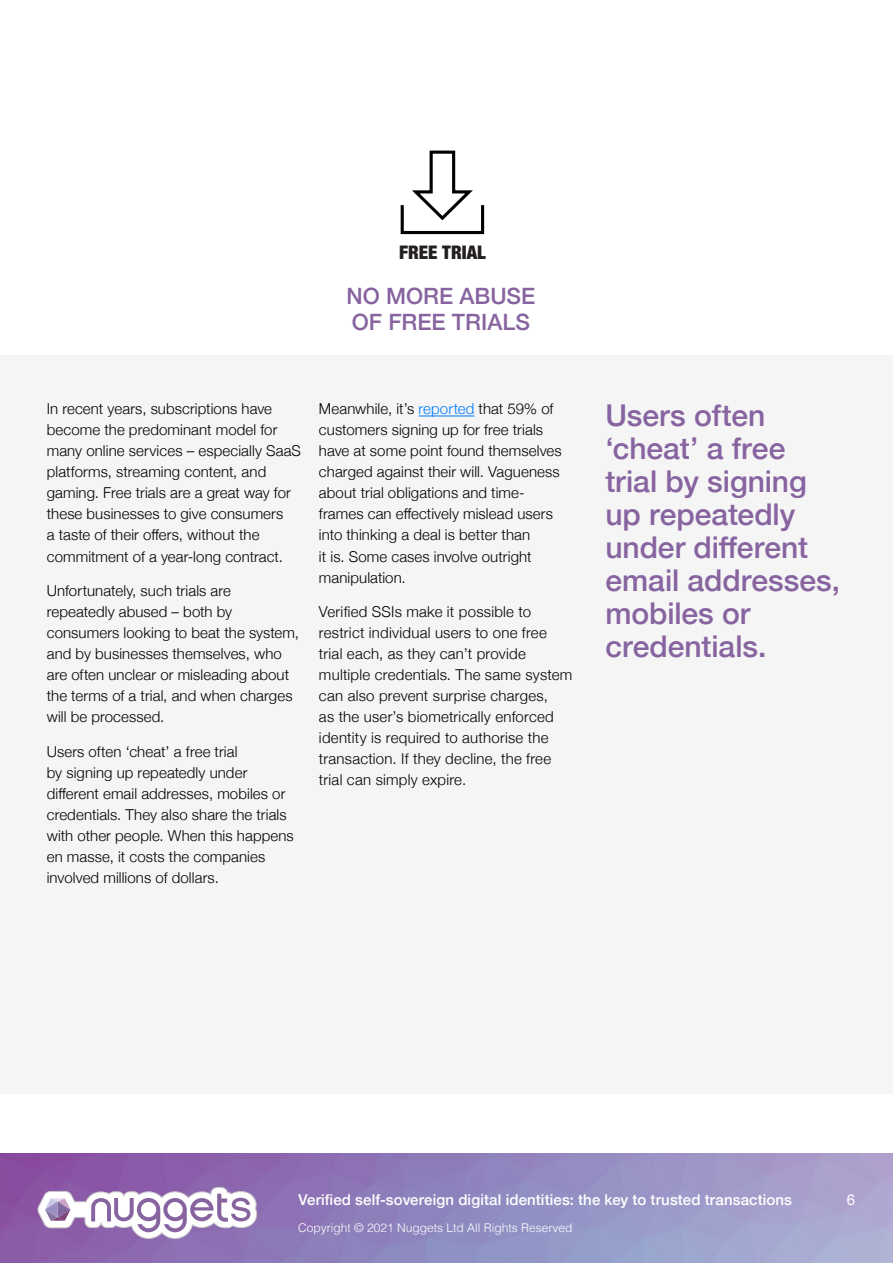
<style>
.page{position:relative;width:893px;height:1263px;background:#fff}
.page>*{position:absolute;margin:0;border:0;box-sizing:border-box;transform-origin:0 0}
.Body1{font:500 30px/33px "Helvetica Neue";color:#8764a0}
.Header2{font:500 22.5px/25.5px "Helvetica Neue";color:#8764a0}
.Header2-2{font:900 condensed 18.75px "Helvetica Neue";color:#231f20}
.Body1-2{font:300 15px/21px "Helvetica Neue";letter-spacing:.01em;color:#000}
.t1{font:500 15px "Helvetica Neue";letter-spacing:.01em;color:#fff}
.t2{font:15px "Helvetica Neue";color:#fff}
.t3{font:300 12px "Helvetica";color:#fff}
.s1{color:#007aff}
</style>
<div class="page">
<img style="left:0;top:1154px;width:893px;height:109px">
<svg style="left:37px;top:1187px;width:220px;height:52px"></svg>
<div style="left:0;top:355px;width:893px;height:738px;background:#f5f5f5"></div>
<hr style="left:419px;top:416px;width:55px;height:1px;background:#007aff">
<svg style="left:412px;top:151px;width:61px;height:70px"></svg>
<div style="left:401px;top:204px;width:83px;height:30px;border:3px solid #000"></div>
<p class="Header2-2" style="left:399px;top:237px;width:88px">FREE TRIAL</p>
<p class="Header2" style="left:346px;top:282px;width:190px">NO MORE ABUSE<br>OF FREE TRIALS</p>
<p class="Body1-2" style="left:47px;top:397px;width:256px">In recent years, subscriptions have become the predominant model for many online services – especially SaaS platforms, streaming content, and gaming. Free trials are a great way for these businesses to give consumers<br>a taste of their offers, without the commitment of a year-long contract.</p>
<p class="Body1-2" style="left:47px;top:579px;width:254px">Unfortunately, such trials are repeatedly abused – both by consumers looking to beat the system, and by businesses themselves, who are often unclear or misleading about the terms of a trial, and when charges will be processed.</p>
<p class="Body1-2" style="left:47px;top:739px;width:249px">Users often ‘cheat’ a free trial<br>by signing up repeatedly under different email addresses, mobiles or credentials. They also share the trials with other people. When this happens en masse, it costs the companies involved millions of dollars.</p>
<p class="Body1-2" style="left:319px;top:397px;width:244px">Meanwhile, it’s <span class="s1">reported</span> that 59% of customers signing up for free trials have at some point found themselves charged against their will. Vagueness about trial obligations and time&shy;frames can effectively mislead users into thinking a deal is better than<br>it is. Some cases involve outright manipulation.</p>
<p class="Body1-2" style="left:319px;top:600px;width:255px">Verified SSIs make it possible to restrict individual users to one free trial each, as they can’t provide multiple credentials. The same system can also prevent surprise charges,<br>as the user’s biometrically enforced identity is required to authorise the transaction. If they decline, the free trial can simply expire.</p>
<p class="Body1" style="left:605px;top:397px;width:236px">Users often ‘cheat’ a free trial by signing up repeatedly under different email addresses, mobiles or credentials.</p>
<p class="t1" style="left:298px;top:1187px;width:495px">Verified self-sovereign digital identities: the key to trusted transactions</p>
<p class="t2" style="left:847px;top:1189px;width:10px">6</p>
<p class="t3" style="left:298px;top:1217px;width:276px">Copyright © 2021 Nuggets Ltd All Rights Reserved</p>
</div>
